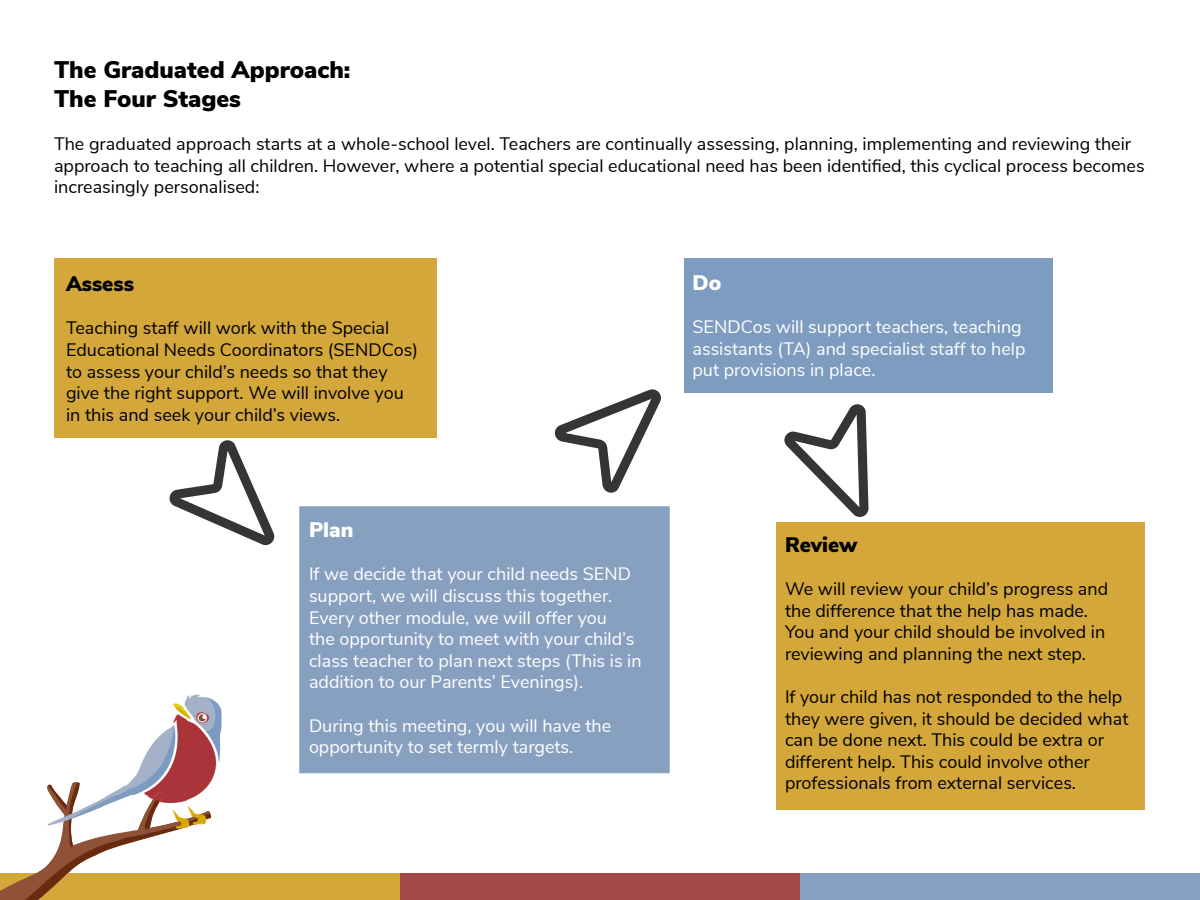
<style>
.page{position:relative;width:1200px;height:900px;background:#fff}
.page>*{position:absolute;margin:0;border:0;box-sizing:border-box;transform-origin:0 0}
.t1{font:900 24px "Nunito Sans";color:#000}
.t2{font:900 21px "Nunito Sans";color:#000}
.t3{font:900 21px "Nunito Sans";color:#fff}
.t4{font:18px/21.6px "Nunito Sans";color:#000}
.t5{font:18px/21.6px "Nunito Sans";color:#fff}
</style>
<div class="page">
<div style="left:54px;top:258px;width:382px;height:180px;background:#d3a739"></div>
<div style="left:684px;top:258px;width:369px;height:135px;background:#7d9cbf"></div>
<div style="left:776px;top:522px;width:369px;height:288px;background:#d3a739"></div>
<div style="left:299px;top:506px;width:371px;height:267px;background:#88a0c0;border:2px solid #88a0c0"></div>
<div style="left:800px;top:873px;width:400px;height:27px;background:#88a0c0"></div>
<div style="left:400px;top:873px;width:400px;height:27px;background:#a34849"></div>
<div style="left:0;top:873px;width:400px;height:27px;background:#d3a739"></div>
<img style="left:130px;top:694px;width:92px;height:124px">
<svg style="left:0;top:782px;width:211px;height:118px"></svg>
<svg style="left:169px;top:440px;width:106px;height:106px"></svg>
<svg style="left:554px;top:389px;width:107px;height:104px"></svg>
<svg style="left:784px;top:404px;width:85px;height:113px"></svg>
<p class="t1" style="left:54px;top:52px;width:298px">The Graduated Approach:</p>
<p class="t1" style="left:54px;top:81px;width:189px">The Four Stages</p>
<p class="t4" style="left:54px;top:132px;width:1092px">The graduated approach starts at a whole-school level. Teachers are continually assessing, planning, implementing and reviewing their approach to teaching all children. However, where a potential special educational need has been identified, this cyclical process becomes increasingly personalised:</p>
<p class="t2" style="left:66px;top:268px;width:70px">Assess</p>
<p class="t4" style="left:66px;top:316px;width:354px">Teaching staff will work with the Special Educational Needs Coordinators (SENDCos) to assess your child’s needs so that they give the right support. We will involve you in this and seek your child’s views.</p>
<p class="t3" style="left:309px;top:514px;width:46px">Plan</p>
<p class="t5" style="left:309px;top:562px;width:334px">If we decide that your child needs SEND support, we will discuss this together.<br>Every other module, we will offer you<br>the opportunity to meet with your child’s class teacher to plan next steps (This is in addition to our Parents’ Evenings).</p>
<p class="t5" style="left:309px;top:713px;width:304px">During this meeting, you will have the opportunity to set termly targets.</p>
<p class="t3" style="left:692px;top:267px;width:30px">Do</p>
<p class="t5" style="left:692px;top:315px;width:334px">SENDCos will support teachers, teaching assistants (TA) and specialist staff to help put provisions in place.</p>
<p class="t2" style="left:785px;top:529px;width:74px">Review</p>
<p class="t4" style="left:785px;top:577px;width:325px">We will review your child’s progress and the difference that the help has made.<br>You and your child should be involved in reviewing and planning the next step.</p>
<p class="t4" style="left:785px;top:685px;width:345px">If your child has not responded to the help they were given, it should be decided what can be done next. This could be extra or different help. This could involve other professionals from external services.</p>
</div>
